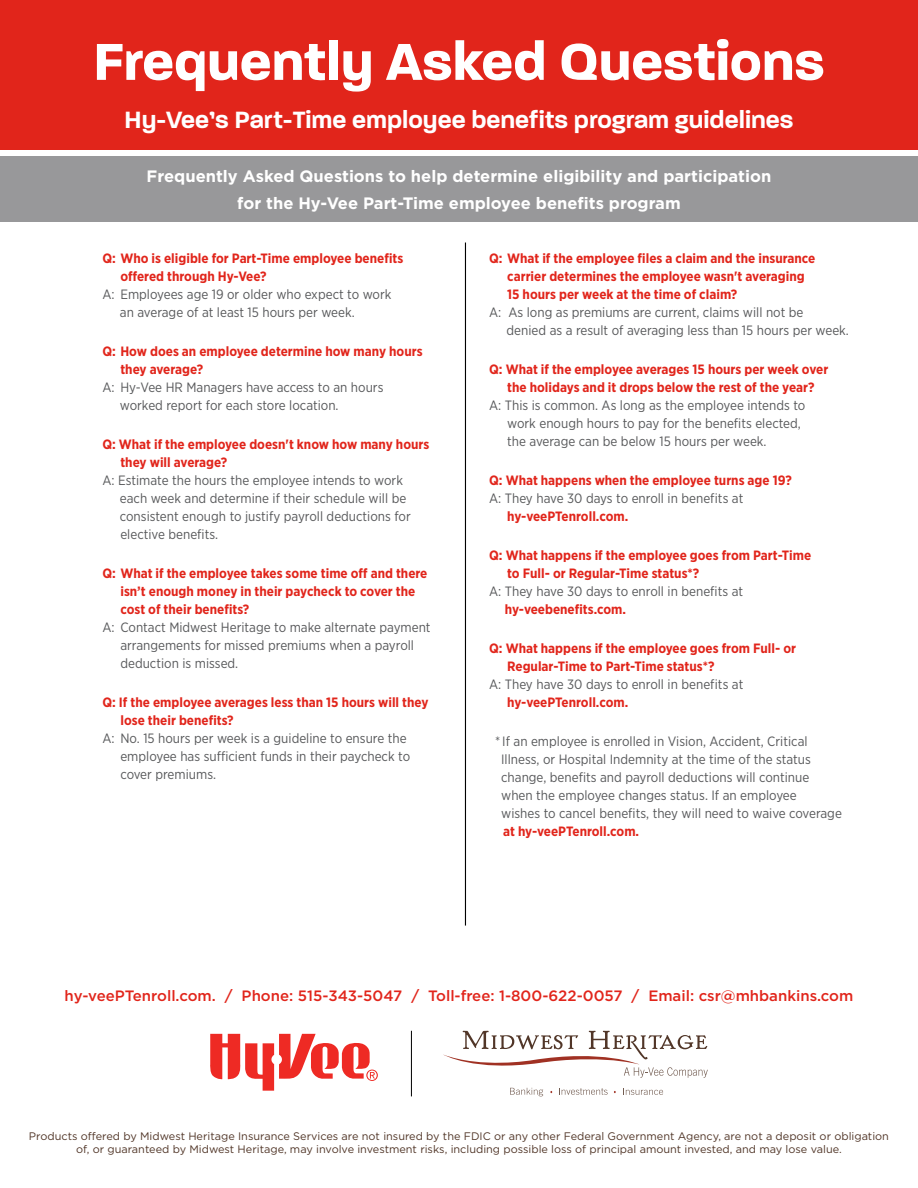
<style>
.page{position:relative;width:918px;height:1188px;background:#fff}
.page>*{position:absolute;margin:0;border:0;box-sizing:border-box;transform-origin:0 0}
.t1{font:700 56.1px "Paralucent";color:#fff}
.t2{font:600 25.5px "Paralucent";color:#fff}
.t3{font:700 16.5px/27px "Gotham";color:#fff;text-align:center}
.t4{font:500 15px "Gotham";color:#e1251b}
.t5{font:13.5px/18px "Gotham Narrow";color:#58595b}
.t6{font:700 13.5px/18px "Gotham Narrow";color:#e1251b}
.t7{font:10.95px/13px "Gotham";color:#513628;text-align:center}
</style>
<div class="page">
<svg style="left:443px;top:1031px;width:265px;height:47px"></svg>
<svg style="left:510px;top:1088px;width:33px;height:8px"></svg>
<svg style="left:559px;top:1088px;width:49px;height:7px"></svg>
<svg style="left:623px;top:1088px;width:40px;height:7px"></svg>
<svg style="left:210px;top:1034px;width:168px;height:57px"></svg>
<hr style="left:411px;top:1031px;width:1px;height:65px;background:#000">
<hr style="left:465px;top:243px;width:1px;height:683px;background:#000">
<div style="left:0;top:0;width:918px;height:149px;background:#e1251b"></div>
<div style="left:0;top:156px;width:918px;height:65px;background:#98989a"></div>
<h1 class="t1" style="left:93px;top:28px;width:733px">Frequently Asked Questions</h1>
<h2 class="t2" style="left:125px;top:104px;width:670px">Hy-Vee’s Part-Time employee benefits program guidelines</h2>
<p class="t3" style="left:147px;top:162px;width:626px">Frequently Asked Questions to help determine eligibility and participation for the Hy-Vee Part-Time employee benefits program</p>
<p class="t6" style="left:120px;top:249px;width:284px;text-indent:-18px">Q: Who is eligible for Part-Time employee benefits offered through Hy-Vee?</p>
<p class="t5" style="left:120px;top:285px;width:273px;text-indent:-17px">A: Employees age 19 or older who expect to work an average of at least 15 hours per week.</p>
<p class="t6" style="left:120px;top:342px;width:304px;text-indent:-18px">Q: How does an employee determine how many hours they average?</p>
<p class="t5" style="left:120px;top:378px;width:265px;text-indent:-17px">A: Hy-Vee HR Managers have access to an hours worked report for each store location.</p>
<p class="t6" style="left:120px;top:435px;width:311px;text-indent:-18px">Q: What if the employee doesn't know how many hours they will average?</p>
<p class="t5" style="left:120px;top:471px;width:292px;text-indent:-17px">A: Estimate the hours the employee intends to work each week and determine if their schedule will be consistent enough to justify payroll deductions for elective benefits.</p>
<p class="t6" style="left:120px;top:564px;width:309px;text-indent:-18px">Q: What if the employee takes some time off and there isn’t enough money in their paycheck to cover the cost of their benefits?</p>
<p class="t5" style="left:120px;top:618px;width:312px;text-indent:-18px">A: Contact Midwest Heritage to make alternate payment arrangements for missed premiums when a payroll deduction is missed.</p>
<p class="t6" style="left:120px;top:693px;width:310px;text-indent:-18px">Q: If the employee averages less than 15 hours will they lose their benefits?</p>
<p class="t5" style="left:120px;top:729px;width:291px;text-indent:-18px">A: No. 15 hours per week is a guideline to ensure the employee has sufficient funds in their paycheck to cover premiums.</p>
<p class="t6" style="left:507px;top:249px;width:310px;text-indent:-18px">Q: What if the employee files a claim and the insurance carrier determines the employee wasn't averaging<br>15 hours per week at the time of claim?</p>
<p class="t5" style="left:507px;top:303px;width:344px;text-indent:-17px">A: As long as premiums are current, claims will not be<br>denied as a result of averaging less than 15 hours per week.</p>
<p class="t6" style="left:489px;top:360px;width:341px;text-align:center">Q: What if the employee averages 15 hours per week over the holidays and it drops below the rest of the year?</p>
<p class="t5" style="left:507px;top:396px;width:300px;text-indent:-18px">A: This is common. As long as the employee intends to work enough hours to pay for the benefits elected, the average can be below 15 hours per week.</p>
<p class="t6" style="left:489px;top:471px;width:304px">Q: What happens when the employee turns age 19?</p>
<p class="t5" style="left:489px;top:489px;width:256px">A: They have 30 days to enroll in benefits at</p>
<p class="t6" style="left:507px;top:507px;width:123px">hy-veePTenroll.com.</p>
<p class="t6" style="left:507px;top:546px;width:306px;text-indent:-18px">Q: What happens if the employee goes from Part-Time to Full- or Regular-Time status*?</p>
<p class="t5" style="left:489px;top:582px;width:255px">A: They have 30 days to enroll in benefits at</p>
<p class="t6" style="left:505px;top:600px;width:123px">hy-veebenefits.com.</p>
<p class="t6" style="left:507px;top:639px;width:290px;text-indent:-18px">Q: What happens if the employee goes from Full- or<br>Regular-Time to Part-Time status*?</p>
<p class="t5" style="left:489px;top:675px;width:256px">A: They have 30 days to enroll in benefits at</p>
<p class="t6" style="left:507px;top:693px;width:123px">hy-veePTenroll.com.</p>
<p class="t5" style="left:501px;top:732px;width:342px;text-indent:-6px">* If an employee is enrolled in Vision, Accident, Critical Illness, or Hospital Indemnity at the time of the status change, benefits and payroll deductions will continue when the employee changes status. If an employee<br>wishes to cancel benefits, they will need to waive coverage</p>
<p class="t6" style="left:503px;top:822px;width:138px">at hy-veePTenroll.com.</p>
<p class="t4" style="left:65px;top:987px;width:790px">hy-veePTenroll.com. / Phone: 515-343-5047 / Toll-free: 1-800-622-0057 / Email: csr@mhbankins.com</p>
<p class="t7" style="left:29px;top:1130px;width:862px">Products offered by Midwest Heritage Insurance Services are not insured by the FDIC or any other Federal Government Agency, are not a deposit or obligation of, or guaranteed by Midwest Heritage, may involve investment risks, including possible loss of principal amount invested, and may lose value.</p>
</div>
